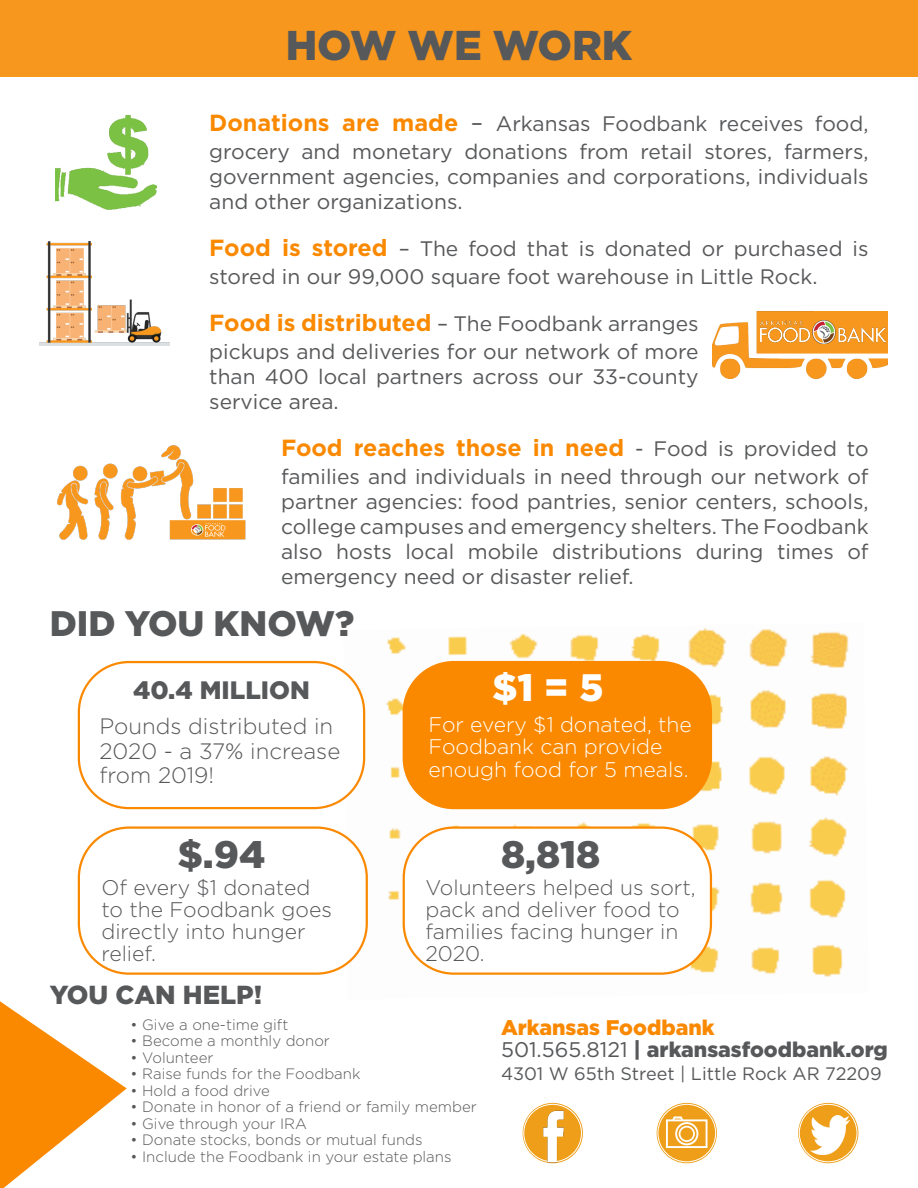
<style>
.page{position:relative;width:918px;height:1188px;background:#fff}
.page>*{position:absolute;margin:0;border:0;box-sizing:border-box;transform-origin:0 0}
.t1{font:900 41.55px "Gotham";color:#57585a}
.t2{font:900 38.25px "Gotham";color:#57585a}
.t3{font:900 38.25px "Gotham";color:#fff}
.t4{font:900 35.55px "Gotham";color:#57585a}
.t5{font:900 26.1px "Gotham";color:#57585a}
.t6{font:900 25.2px "Gotham";color:#57585a}
.t7{font:700 23.4px "Gotham";color:#fa8900}
.t8{font:300 22.35px/24.5px "Gotham";color:#57585a}
.t9{font:300 21.15px/22.4px "Gotham";color:#57585a}
.t10{font:300 21.15px/22.2px "Gotham";color:#fff}
.t11{font:900 21.15px "Gotham";color:#57585a}
.t12{font:900 21.15px "Gotham";color:#fa8900}
.t13{font:21px/25.2px "Gotham";color:#57585a}
.t14{font:18px "Gotham";color:#57585a}
.t15{font:300 15px "Gotham";color:#57585a}
.s1{font-weight:700;font-size:23.4px;color:#fa8900}
.s2{font-size:23.4px}
.s3{font-weight:400;font-size:21px;color:#57585a}
.s4{font-weight:400}
</style>
<div class="page">
<div style="left:0;top:0;width:918px;height:76px;background:#f7971d"></div>
<svg style="left:523px;top:1103px;width:60px;height:60px"></svg>
<div style="left:523px;top:1104px;width:59px;height:58px;border:1px solid #fff;border-radius:50%"></div>
<img style="left:528px;top:1106px;width:52px;height:58px">
<svg style="left:657px;top:1103px;width:60px;height:60px;background:#efa62c"></svg>
<div style="left:657px;top:1104px;width:59px;height:58px;border:1px solid #fff;border-radius:50%"></div>
<div style="left:666px;top:1119px;width:42px;height:29px;border:2px solid #fff"></div>
<div style="left:675px;top:1122px;width:23px;height:23px;border:2px solid #fff;border-radius:50%"></div>
<svg style="left:670px;top:1115px;width:15px;height:8px"></svg>
<div style="left:679px;top:1126px;width:16px;height:16px;border:2px solid #fff;border-radius:50%"></div>
<svg style="left:798px;top:1103px;width:60px;height:60px"></svg>
<div style="left:799px;top:1104px;width:59px;height:58px;border:1px solid #fff;border-radius:50%"></div>
<img style="left:810px;top:1115px;width:39px;height:39px">
<img style="left:56px;top:115px;width:101px;height:95px">
<img style="left:57px;top:445px;width:189px;height:95px">
<img style="left:40px;top:241px;width:129px;height:105px">
<img style="left:712px;top:311px;width:175px;height:67px">
<img style="left:761px;top:321px;width:124px;height:23px">
<img style="left:343px;top:628px;width:506px;height:349px">
<div style="left:79px;top:662px;width:285px;height:146px;background:#fff;border-radius:50px"></div>
<div style="left:78px;top:661px;width:287px;height:148px;border:2px solid #fa8900;border-radius:50px"></div>
<div style="left:404px;top:662px;width:307px;height:146px;background:#fa8900;border-radius:50px"></div>
<div style="left:403px;top:661px;width:309px;height:148px;border:2px solid #fa8900;border-radius:50px"></div>
<div style="left:79px;top:828px;width:288px;height:146px;background:#fff;border-radius:50px"></div>
<div style="left:78px;top:826px;width:290px;height:149px;border:2px solid #fa8900;border-radius:50px"></div>
<div style="left:404px;top:828px;width:307px;height:146px;background:#fff;border-radius:50px"></div>
<div style="left:403px;top:826px;width:309px;height:149px;border:2px solid #fa8900;border-radius:50px"></div>
<svg style="left:0;top:1001px;width:127px;height:187px"></svg>
<p class="t1" style="left:286px;top:17px;width:348px">HOW WE WORK</p>
<p class="t13" style="left:209px;top:109px;width:661px;line-height:28px"><span class="s1">Donations are made</span> <span class="s2">–</span> Arkansas Foodbank receives food, grocery and monetary donations from retail stores, farmers,</p>
<p class="t13" style="left:209px;top:164px;width:661px">government agencies, companies and corporations, individuals and other organizations.</p>
<p class="t13" style="left:209px;top:234px;width:661px;line-height:28px"><span class="s1">Food is stored</span> – The food that is donated or purchased is stored in our 99,000 square foot warehouse in Little Rock.</p>
<p class="t13" style="left:209px;top:309px;width:491px;line-height:28px"><span class="s1">Food is distributed</span> – The Foodbank arranges pickups and deliveries for our network of more</p>
<p class="t13" style="left:209px;top:363px;width:491px">than 400 local partners across our 33-county service area.</p>
<p class="t7" style="left:281px;top:432px;width:589px">Food reaches those in need <span class="s3">- Food is provided to</span></p>
<p class="t13" style="left:281px;top:463px;width:589px;text-align:justify">families and individuals in need through our network of partner agencies: food pantries, senior centers, schools, college campuses and emergency shelters. The Foodbank also hosts local mobile distributions during times of emergency need or disaster relief.</p>
<p class="t4" style="left:50px;top:599px;width:306px">DID YOU KNOW?</p>
<p class="t6" style="left:133px;top:672px;width:178px">40.4 MILLION</p>
<p class="t8" style="left:99px;top:714px;width:242px">Pounds distributed in<br>2020 - a 37% increase from 2019!</p>
<p class="t2" style="left:177px;top:828px;width:90px">$.94</p>
<p class="t9" style="left:101px;top:875px;width:232px">Of every $1 donated to the Foodbank goes directly into hunger relief.</p>
<p class="t3" style="left:492px;top:661px;width:113px">$1 = 5</p>
<p class="t10" style="left:428px;top:713px;width:265px">For every $1 donated, the<br>Foodbank can provide enough food for 5 meals.</p>
<p class="t2" style="left:501px;top:828px;width:101px">8,818</p>
<p class="t9" style="left:425px;top:875px;width:272px">Volunteers helped us sort, pack and deliver food to families facing hunger in<br>2020.</p>
<p class="t5" style="left:50px;top:977px;width:214px">YOU CAN HELP!</p>
<p class="t15" style="left:131px;top:1015px;width:159px">• Give a one-time gift</p>
<p class="t15" style="left:131px;top:1031px;width:201px">• Become a monthly donor</p>
<p class="t15" style="left:131px;top:1048px;width:84px">• Volunteer</p>
<p class="t15" style="left:131px;top:1064px;width:231px">• Raise funds for the Foodbank</p>
<p class="t15" style="left:131px;top:1081px;width:141px">• Hold a food drive</p>
<p class="t15" style="left:131px;top:1097px;width:348px">• Donate in honor of a friend or family member</p>
<p class="t15" style="left:131px;top:1114px;width:178px">• Give through your IRA</p>
<p class="t15" style="left:131px;top:1130px;width:294px">• Donate stocks, bonds or mutual funds</p>
<p class="t15" style="left:131px;top:1147px;width:322px">• Include the Foodbank in your estate plans</p>
<p class="t12" style="left:501px;top:1013px;width:215px">Arkansas Foodbank</p>
<p class="t11" style="left:501px;top:1035px;width:388px"><span class="s4">501.565.8121</span> | arkansasfoodbank.org</p>
<p class="t14" style="left:501px;top:1062px;width:382px">4301 W 65th Street | Little Rock AR 72209</p>
</div>
